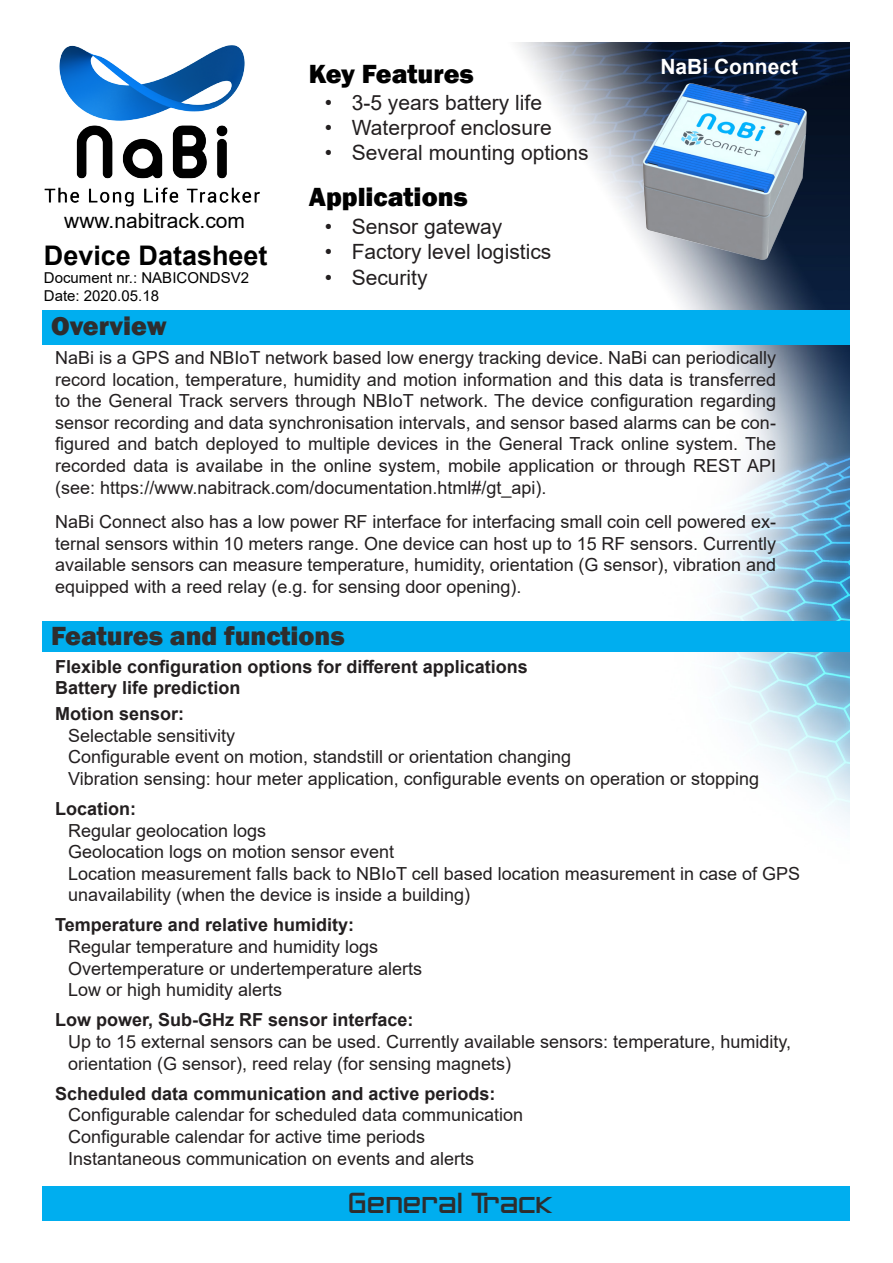
<style>
.page{position:relative;width:893px;height:1263px;background:#fff}
.page>*{position:absolute;margin:0;border:0;box-sizing:border-box;transform-origin:0 0}
.t1{font:800 27px "Franklin Gothic";color:#2e2d2e}
.t2{font:800 27px "Franklin Gothic";color:#000}
.t3{font:700 27px "Arial";color:#000}
.t4{font:27px "Zero Threes";color:#2e2d2e}
.t5{font:21px "Arial";color:#231f20}
.t6{font:21px "Arial";color:#000}
.t7{font:700 21px "Arial";color:#fff}
.t8{font:18px/21.6px "Arial";color:#231f20}
.t9{font:700 18px "Arial";color:#231f20}
.t10{font:15px "Arial";color:#000}
</style>
<div class="page">
<img style="left:42px;top:43px;width:808px;height:780px">
<img style="left:43px;top:43px;width:224px;height:166px">
<div style="left:43px;top:621px;width:807px;height:31px;background:#00aeef"></div>
<div style="left:43px;top:1186px;width:807px;height:34px;background:#00aeef"></div>
<div style="left:43px;top:310px;width:807px;height:34px;background:#00aeef"></div>
<img style="left:603px;top:46px;width:247px;height:252px">
<p class="t6" style="left:64px;top:206px;width:182px">www.nabitrack.com</p>
<p class="t3" style="left:44px;top:237px;width:225px">Device Datasheet</p>
<p class="t10" style="left:44px;top:268px;width:207px">Document nr.: NABICONDSV2</p>
<p class="t10" style="left:44px;top:286px;width:117px">Date: 2020.05.18</p>
<p class="t2" style="left:309px;top:56px;width:167px">Key Features</p>
<p class="t5" style="left:325px;top:88px;width:219px">• 3-5 years battery life</p>
<p class="t5" style="left:325px;top:113px;width:228px">• Waterproof enclosure</p>
<p class="t5" style="left:325px;top:138px;width:265px">• Several mounting options</p>
<p class="t2" style="left:309px;top:179px;width:161px">Applications</p>
<p class="t5" style="left:325px;top:212px;width:179px">• Sensor gateway</p>
<p class="t5" style="left:325px;top:238px;width:228px">• Factory level logistics</p>
<p class="t5" style="left:325px;top:263px;width:104px">• Security</p>
<p class="t7" style="left:660px;top:51px;width:139px">NaBi Connect</p>
<p class="t1" style="left:51px;top:308px;width:117px">Overview</p>
<p class="t8" style="left:55px;top:347px;width:722px;text-align:justify">NaBi is a GPS and NBIoT network based low energy tracking device. NaBi can periodically record location, temperature, humidity and motion information and this data is transferred to the General Track servers through NBIoT network. The device configuration regarding sensor recording and data synchronisation intervals, and sensor based alarms can be con&shy;figured and batch deployed to multiple devices in the General Track online system. The recorded data is availabe in the online system, mobile application or through REST API (see: https://www.nabitrack.com/documentation.html#/gt_api).</p>
<p class="t8" style="left:55px;top:511px;width:722px;text-align:justify">NaBi Connect also has a low power RF interface for interfacing small coin cell powered ex&shy;ternal sensors within 10 meters range. One device can host up to 15 RF sensors. Currently available sensors can measure temperature, humidity, orientation (G sensor), vibration and equipped with a reed relay (e.g. for sensing door opening).</p>
<p class="t1" style="left:51px;top:618px;width:295px">Features and functions</p>
<p class="t9" style="left:55px;top:653px;width:474px">Flexible configuration options for different applications</p>
<p class="t9" style="left:55px;top:675px;width:187px">Battery life prediction</p>
<p class="t9" style="left:55px;top:701px;width:131px">Motion sensor:</p>
<p class="t8" style="left:68px;top:724px;width:169px">Selectable sensitivity</p>
<p class="t8" style="left:68px;top:746px;width:505px">Configurable event on motion, standstill or orientation changing</p>
<p class="t8" style="left:68px;top:767px;width:693px">Vibration sensing: hour meter application, configurable events on operation or stopping</p>
<p class="t9" style="left:55px;top:796px;width:83px">Location:</p>
<p class="t8" style="left:68px;top:819px;width:200px">Regular geolocation logs</p>
<p class="t8" style="left:68px;top:841px;width:328px">Geolocation logs on motion sensor event</p>
<p class="t8" style="left:68px;top:862px;width:734px">Location measurement falls back to NBIoT cell based location measurement in case of GPS unavailability (when the device is inside a building)</p>
<p class="t9" style="left:55px;top:912px;width:300px">Temperature and relative humidity:</p>
<p class="t8" style="left:68px;top:936px;width:312px">Regular temperature and humidity logs</p>
<p class="t8" style="left:68px;top:957px;width:356px">Overtemperature or undertemperature alerts</p>
<p class="t8" style="left:68px;top:979px;width:216px">Low or high humidity alerts</p>
<p class="t9" style="left:55px;top:1007px;width:360px">Low power, Sub-GHz RF sensor interface:</p>
<p class="t8" style="left:68px;top:1031px;width:725px">Up to 15 external sensors can be used. Currently available sensors: temperature, humidity, orientation (G sensor), reed relay (for sensing magnets)</p>
<p class="t9" style="left:55px;top:1081px;width:442px">Scheduled data communication and active periods:</p>
<p class="t8" style="left:68px;top:1104px;width:457px">Configurable calendar for scheduled data communication</p>
<p class="t8" style="left:68px;top:1126px;width:359px">Configurable calendar for active time periods</p>
<p class="t8" style="left:68px;top:1147px;width:408px">Instantaneous communication on events and alerts</p>
<p class="t4" style="left:348px;top:1188px;width:207px">General Track</p>
</div>
